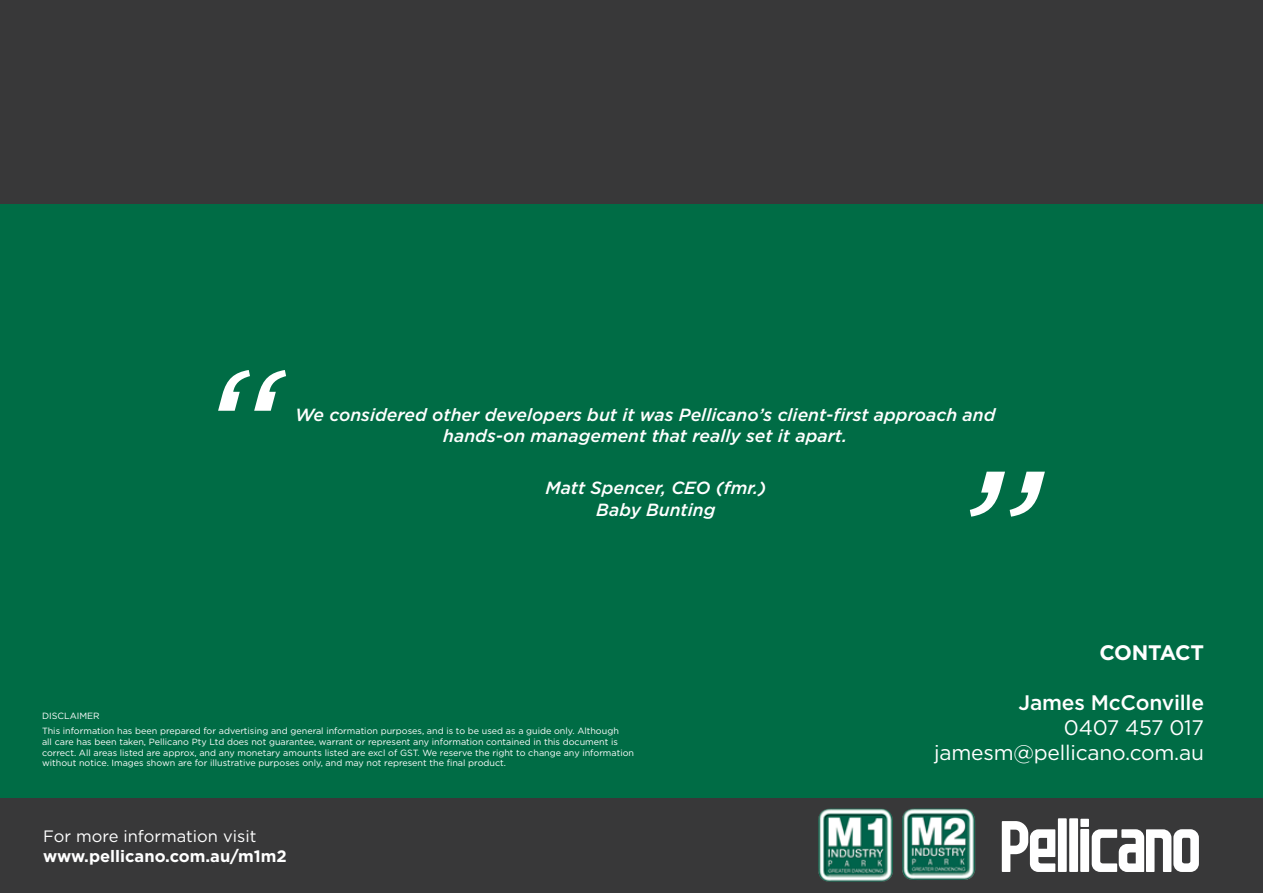
<style>
.page{position:relative;width:1263px;height:893px;background:#383839}
.page>*{position:absolute;margin:0;border:0;box-sizing:border-box;transform-origin:0 0}
.t1{font:21px/25.2px "Gotham";letter-spacing:-.01em;color:#fff;text-align:right}
.t2{font:500 21px "Gotham";letter-spacing:-.01em;color:#fff}
.t3{font:700 21px "Gotham";letter-spacing:-.02em;color:#fff}
.t4{font:italic 500 17.55px/21.1px "Gotham";color:#fff;text-align:center}
.t5{font:700 16.5px "Gotham";color:#fff}
.t6{font:16.5px "Gotham";color:#fff}
.t7{font:9px/10.8px "Gotham";color:#fff}
</style>
<div class="page">
<div style="left:0;top:204px;width:1263px;height:594px;background:#006c45"></div>
<div style="left:1080px;top:819px;width:9px;height:8px;background:#fff"></div>
<svg style="left:1092px;top:829px;width:107px;height:43px"></svg>
<div style="left:1058px;top:818px;width:9px;height:54px;background:#fff"></div>
<div style="left:1069px;top:818px;width:9px;height:54px;background:#fff"></div>
<div style="left:1080px;top:829px;width:9px;height:43px;background:#fff"></div>
<svg style="left:1002px;top:821px;width:53px;height:51px"></svg>
<svg style="left:218px;top:370px;width:68px;height:41px"></svg>
<svg style="left:970px;top:472px;width:75px;height:45px"></svg>
<img style="left:818px;top:808px;width:75px;height:74px">
<img style="left:902px;top:808px;width:74px;height:72px">
<h2 class="t4" style="left:295px;top:404px;width:702px">We considered other developers but it was Pellicano’s client-first approach and hands-on management that really set it apart.</h2>
<h2 class="t4" style="left:545px;top:477px;width:222px">Matt Spencer, CEO (fmr.)<br>Baby Bunting</h2>
<p class="t7" style="left:42px;top:708px;width:578px;line-height:15px">DISCLAIMER<br>This information has been prepared for advertising and general information purposes, and is to be used as a guide only. Although</p>
<p class="t7" style="left:42px;top:736px;width:593px">all care has been taken, Pellicano Pty Ltd does not guarantee, warrant or represent any information contained in this document is correct. All areas listed are approx, and any monetary amounts listed are excl of GST. We reserve the right to change any information without notice. Images shown are for illustrative purposes only, and may not represent the final product.</p>
<h3 class="t6" style="left:43px;top:825px;width:215px">For more information visit</h3>
<h3 class="t5" style="left:43px;top:845px;width:245px">www.pellicano.com.au/m1m2</h3>
<h1 class="t3" style="left:1099px;top:639px;width:106px">CONTACT</h1>
<h1 class="t2" style="left:1018px;top:689px;width:187px">James McConville</h1>
<h1 class="t1" style="left:934px;top:714px;width:271px">0407 457 017 jamesm@pellicano.com.au</h1>
</div>
